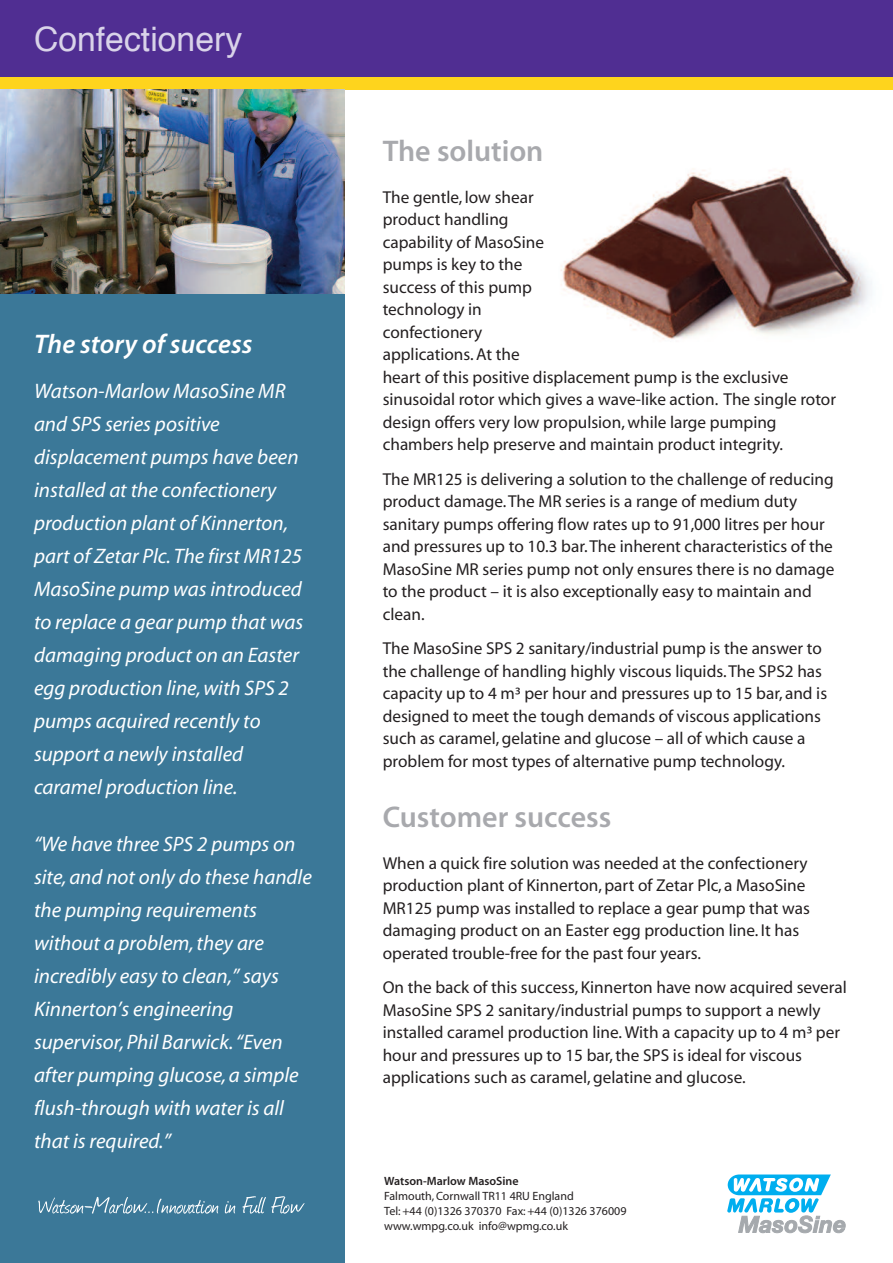
<style>
.page{position:relative;width:893px;height:1263px;background:#fff}
.page>*{position:absolute;margin:0;border:0;box-sizing:border-box;transform-origin:0 0}
.t1{font:33.75px "Helvetica";color:#d9d3e9}
.t2{font:30px "Myriad MM 565 wt 600 wd";color:#a8a9ad}
.t3{font:27px "Myriad MM It 565 wt 600 wd";color:#fff}
.t4{font:21px/33px "Myriad MM It 400 wt 600 wd";color:#fff}
.t5{font:17.25px/22.5px "Myriad MM 400 wt 600 wd";color:#231f20}
.t6{font:12px/15px "Myriad MM 400 wt 600 wd";color:#231f20}
.t7{font:12px "Myriad MM 565 wt 600 wd";color:#231f20}
</style>
<div class="page">
<svg style="left:727px;top:1174px;width:118px;height:59px"></svg>
<div style="left:0;top:1px;width:344px;height:1262px;background:#3b7898"></div>
<div style="left:0;top:0;width:893px;height:82px;background:#502e92"></div>
<div style="left:0;top:77px;width:893px;height:12px;background:#fed41d"></div>
<img style="left:0;top:90px;width:344px;height:203px">
<svg style="left:38px;top:1197px;width:180px;height:17px"></svg>
<svg style="left:225px;top:1201px;width:10px;height:12px"></svg>
<svg style="left:242px;top:1196px;width:63px;height:18px"></svg>
<img style="left:560px;top:168px;width:312px;height:172px">
<h1 class="t1" style="left:34px;top:25px;width:210px">Confectionery</h1>
<h3 class="t3" style="left:34px;top:334px;width:220px">The story of success</h3>
<p class="t4" style="left:34px;top:376px;width:271px">Watson-Marlow MasoSine MR and SPS series positive displacement pumps have been installed at the confectionery production plant of Kinnerton, part of Zetar Plc. The first MR125<br>MasoSine pump was introduced to replace a gear pump that was damaging product on an Easter egg production line,with SPS 2 pumps acquired recently to support a newly installed caramel production line.</p>
<p class="t4" style="left:34px;top:829px;width:279px">“We have three SPS 2 pumps on site,and not only do these handle the pumping requirements without a problem,they are incredibly easy to clean,” says<br>Kinnerton’s engineering supervisor,Phil Barwick.“Even after pumping glucose,a simple flush-through with water is all that is required.”</p>
<h2 class="t2" style="left:383px;top:139px;width:162px">The solution</h2>
<p class="t5" style="left:383px;top:187px;width:455px">The gentle, low shear<br>product handling<br>capability of MasoSine<br>pumps is key to the<br>success of this pump<br>technology in<br>confectionery<br>applications.At the<br>heart of this positive displacement pump is the exclusive sinusoidal rotor which gives a wave-like action. The single rotor design offers very low propulsion,while large pumping chambers help preserve and maintain product integrity.</p>
<p class="t5" style="left:383px;top:469px;width:453px">The MR125 is delivering a solution to the challenge of reducing product damage.The MR series is a range of medium duty sanitary pumps offering flow rates up to 91,000 litres per hour and pressures up to 10.3 bar.The inherent characteristics of the MasoSine MR series pump not only ensures there is no damage to the product – it is also exceptionally easy to maintain and clean.</p>
<p class="t5" style="left:383px;top:639px;width:446px">The MasoSine SPS 2 sanitary/industrial pump is the answer to the challenge of handling highly viscous liquids.The SPS2 has capacity up to 4 m³ per hour and pressures up to 15 bar, and is designed to meet the tough demands of viscous applications such as caramel, gelatine and glucose – all of which cause a problem for most types of alternative pump technology.</p>
<h2 class="t2" style="left:383px;top:805px;width:230px">Customer success</h2>
<p class="t5" style="left:383px;top:853px;width:429px">When a quick fire solution was needed at the confectionery production plant of Kinnerton, part of Zetar Plc, a MasoSine MR125 pump was installed to replace a gear pump that was damaging product on an Easter egg production line. It has operated trouble-free for the past four years.</p>
<p class="t5" style="left:383px;top:978px;width:466px">On the back of this success, Kinnerton have now acquired several MasoSine SPS 2 sanitary/industrial pumps to support a newly installed caramel production line. With a capacity up to 4 m³ per hour and pressures up to 15 bar,the SPS is ideal for viscous applications such as caramel, gelatine and glucose.</p>
<p class="t7" style="left:384px;top:1176px;width:136px">Watson-Marlow MasoSine</p>
<p class="t6" style="left:384px;top:1189px;width:244px">Falmouth,Cornwall TR11 4RU England<br>Tel:+44 (0)1326 370370 Fax:+44 (0)1326 376009 www.wmpg.co.uk info@wpmg.co.uk</p>
</div>
